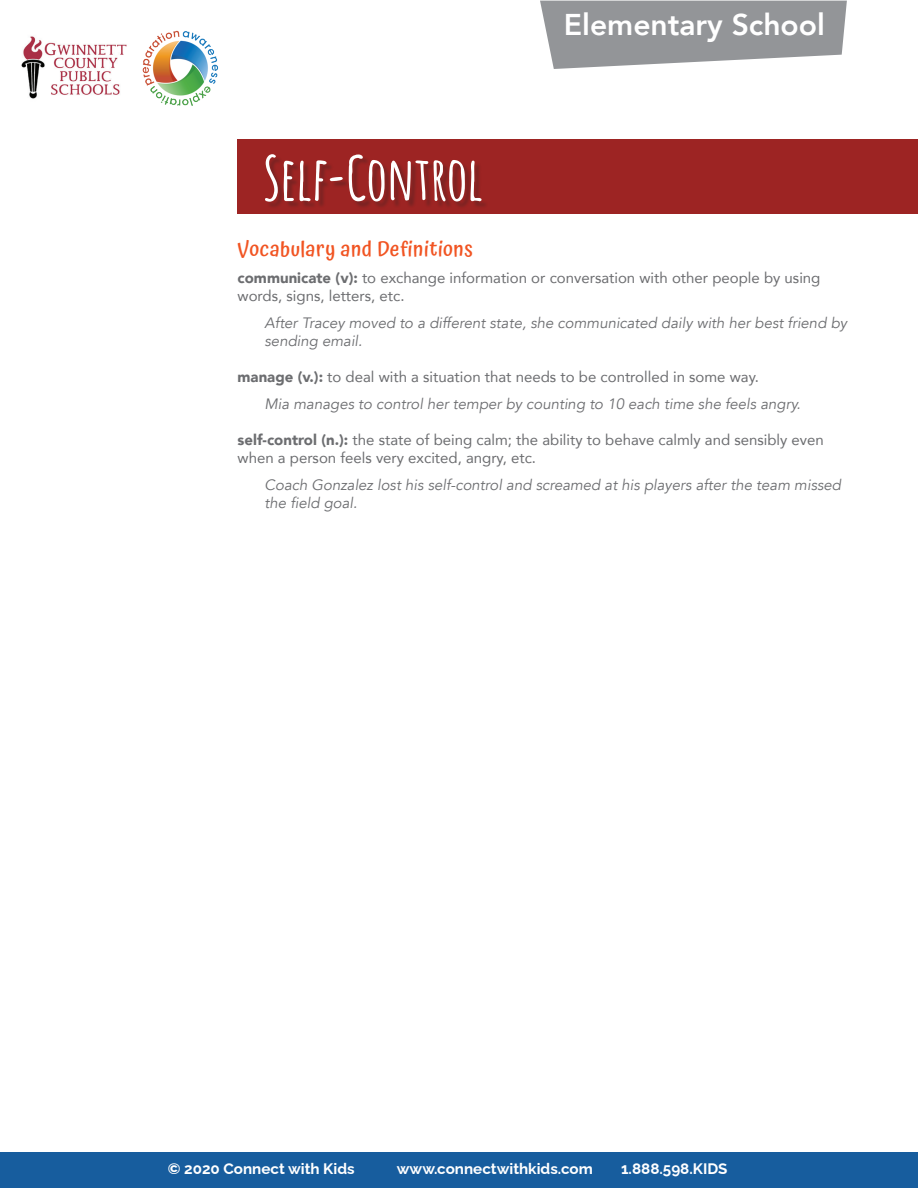
<style>
.page{position:relative;width:918px;height:1188px;background:#fff}
.page>*{position:absolute;margin:0;border:0;box-sizing:border-box;transform-origin:0 0}
.t1{font:700 60px "Amatic SC";letter-spacing:-.015em;color:#fff}
.t2{font:800 30px "Avenir";color:#fff}
.t3{font:500 21px "Atma";letter-spacing:.025em;color:#f15422}
.t4{font:700 15.15px "Raleway";color:#fff}
.t5{font:italic 15px/18px "Avenir";color:#6c6d70}
.t6{font:15px/18px "Avenir";color:#6c6d70}
.s1{font-weight:900}
.s2{font-weight:900;font-style:normal}
.s3{font-style:normal}
</style>
<div class="page">
<svg style="left:540px;top:1px;width:307px;height:68px;background:#a1a3a5"></svg>
<div style="left:0;top:1152px;width:918px;height:36px;background:#175d9e"></div>
<img style="left:142px;top:30px;width:77px;height:76px">
<img style="left:21px;top:36px;width:106px;height:63px">
<div style="left:238px;top:139px;width:680px;height:75px;background:#9d2423"></div>
<div style="left:267px;top:156px;width:222px;height:53px;background:#231f20;opacity:.3"></div>
<h1 class="t1" style="left:263px;top:132px;width:222px">SELF-CONTROL</h1>
<h2 class="t2" style="left:564px;top:1px;width:263px">Elementary School</h2>
<h3 class="t3" style="left:238px;top:234px;width:237px">Vocabulary and Definitions</h3>
<p class="t6" style="left:238px;top:268px;width:584px"><span class="s1">communicate (v):</span> to exchange information or conversation with other people by using words, signs, letters, etc.</p>
<p class="t5" style="left:265px;top:314px;width:584px">After Tracey moved to a different state, she communicated daily with her best friend by sending email.</p>
<p class="t5" style="left:265px;top:363px;width:538px;line-height:27px;text-indent:-27px"><span class="s2">manage (v.):</span> <span class="s3">to deal with a situation that needs to be controlled in some way.<br></span>Mia manages to control her temper by counting to 10 each time she feels angry.</p>
<p class="t6" style="left:238px;top:430px;width:588px"><span class="s1">self-control (n.):</span> the state of being calm; the ability to behave calmly and sensibly even when a person feels very excited, angry, etc.</p>
<p class="t5" style="left:265px;top:476px;width:578px">Coach Gonzalez lost his self-control and screamed at his players after the team missed the field goal.</p>
<p class="t4" style="left:168px;top:1157px;width:188px">© 2020 Connect with Kids</p>
<p class="t4" style="left:397px;top:1157px;width:198px">www.connectwithkids.com</p>
<p class="t4" style="left:621px;top:1157px;width:108px">1.888.598.KIDS</p>
</div>
